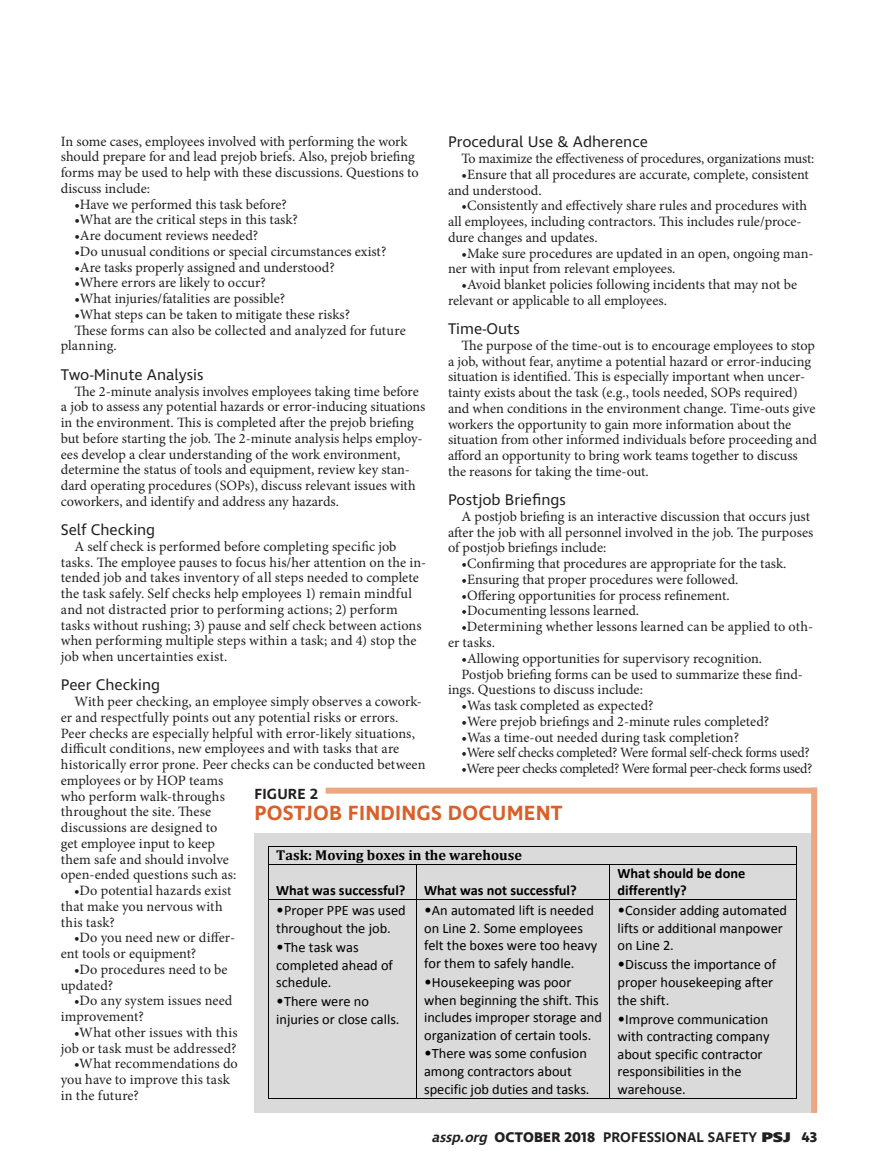
<style>
.page{position:relative;width:878px;height:1175px;background:#fff}
.page>*{position:absolute;margin:0;border:0;box-sizing:border-box;transform-origin:0 0}
.t1{font:600 21px "Ingra";letter-spacing:.01em;color:#da5f28}
.t2{font:15.75px "Ingra";color:#231f20}
.t3{font:600 15px "Ingra";letter-spacing:.01em;color:#231f20}
.t4{font:14.4px/17.5px "Calibri";color:#000}
.t5{font:700 14.4px/17.4px "Calibri";color:#000}
.t6{font:700 14.4px "Cambria";color:#000}
.t7{font:14.25px/15.8px "Minion Pro";color:#231f20}
.t8{font:14.25px "Minion Pro";letter-spacing:-.025em;color:#231f20}
.t9{font:14.25px "Minion Pro";letter-spacing:-.035em;color:#231f20}
.t10{font:600 14.25px "Ingra";letter-spacing:.01em;color:#231f20}
.t11{font:14.25px "Minion Pro";letter-spacing:.02em;color:#231f20}
.s1{font-size:15.75px}
.s2{font-style:italic}
.s3{font-weight:700}
.s4{font-weight:800}
</style>
<div class="page">
<div style="left:254px;top:833px;width:563px;height:279px;background:#dbdadb"></div>
<div style="left:811px;top:787px;width:6px;height:325px;background:#eba781"></div>
<div style="left:325px;top:787px;width:492px;height:6px;background:#eba781"></div>
<hr style="left:268px;top:846px;width:529px;height:1px;background:#000">
<svg style="left:268px;top:847px;width:1px;height:16px"></svg>
<svg style="left:796px;top:847px;width:1px;height:16px"></svg>
<hr style="left:268px;top:863px;width:529px;height:1px;background:#000">
<hr style="left:268px;top:864px;width:1px;height:35px;background:#000">
<hr style="left:416px;top:864px;width:1px;height:35px;background:#000">
<hr style="left:609px;top:864px;width:1px;height:35px;background:#000">
<hr style="left:796px;top:864px;width:1px;height:35px;background:#000">
<hr style="left:268px;top:899px;width:529px;height:1px;background:#000">
<hr style="left:268px;top:900px;width:1px;height:198px;background:#000">
<hr style="left:268px;top:1097px;width:148px;height:1px;background:#000">
<hr style="left:416px;top:900px;width:1px;height:198px;background:#000">
<hr style="left:416px;top:1097px;width:193px;height:1px;background:#000">
<hr style="left:609px;top:900px;width:1px;height:198px;background:#000">
<hr style="left:610px;top:1097px;width:186px;height:1px;background:#000">
<hr style="left:796px;top:900px;width:1px;height:198px;background:#000">
<p class="t7" style="left:61px;top:133px;width:359px">In some cases, employees involved with performing the work should prepare for and lead prejob briefs. Also, prejob briefing forms may be used to help with these discussions. Questions to discuss include:</p>
<p class="t7" style="left:74px;top:196px;width:214px">•Have we performed this task before?</p>
<p class="t7" style="left:74px;top:212px;width:225px">•What are the critical steps in this task?</p>
<p class="t7" style="left:74px;top:228px;width:185px">•Are document reviews needed?</p>
<p class="t7" style="left:74px;top:243px;width:313px">•Do unusual conditions or special circumstances exist?</p>
<p class="t7" style="left:74px;top:259px;width:262px">•Are tasks properly assigned and understood?</p>
<p class="t7" style="left:74px;top:275px;width:193px">•Where errors are likely to occur?</p>
<p class="t7" style="left:74px;top:291px;width:212px">•What injuries/fatalities are possible?</p>
<p class="t7" style="left:74px;top:306px;width:277px">•What steps can be taken to mitigate these risks?</p>
<p class="t7" style="left:74px;top:322px;width:333px">These forms can also be collected and analyzed for future</p>
<p class="t11" style="left:61px;top:336px;width:57px">planning.</p>
<p class="t2" style="left:61px;top:365px;width:144px">Two-Minute Analysis</p>
<p class="t7" style="left:61px;top:383px;width:366px;text-indent:13px">The 2-minute analysis involves employees taking time before a job to assess any potential hazards or error-inducing situations in the environment. This is completed after the prejob briefing but before starting the job. The 2-minute analysis helps employ&shy;ees develop a clear understanding of the work environment, determine the status of tools and equipment, review key stan&shy;dard operating procedures (SOPs), discuss relevant issues with coworkers, and identify and address any hazards.</p>
<p class="t2" style="left:61px;top:520px;width:96px">Self Checking</p>
<p class="t7" style="left:61px;top:538px;width:367px;text-indent:13px">A self check is performed before completing specific job tasks. The employee pauses to focus his/her attention on the in&shy;tended job and takes inventory of all steps needed to complete the task safely. Self checks help employees 1) remain mindful and not distracted prior to performing actions; 2) perform tasks without rushing; 3) pause and self check between actions when performing multiple steps within a task; and 4) stop the job when uncertainties exist.</p>
<p class="t2" style="left:61px;top:675px;width:101px">Peer Checking</p>
<p class="t7" style="left:61px;top:694px;width:366px;text-indent:14px">With peer checking, an employee simply observes a cowork&shy;er and respectfully points out any potential risks or errors.<br>Peer checks are especially helpful with error-likely situations, difficult conditions, new employees and with tasks that are historically error prone. Peer checks can be conducted between employees or by HOP teams<br>who perform walk-throughs<br>throughout the site. These<br>discussions are designed to<br>get employee input to keep<br>them safe and should involve<br>open-ended questions such as:</p>
<p class="t7" style="left:61px;top:882px;width:172px;text-indent:13px">•Do potential hazards exist that make you nervous with this task?</p>
<p class="t7" style="left:61px;top:930px;width:176px;text-indent:14px">•Do you need new or differ&shy;ent tools or equipment?</p>
<p class="t7" style="left:61px;top:961px;width:168px;text-indent:13px">•Do procedures need to be updated?</p>
<p class="t7" style="left:61px;top:993px;width:173px;text-indent:13px">•Do any system issues need improvement?</p>
<p class="t7" style="left:61px;top:1024px;width:178px;text-align:right">•What other issues with this job or task must be addressed?</p>
<p class="t7" style="left:61px;top:1056px;width:178px;text-indent:13px">•What recommendations do you have to improve this task in the future?</p>
<p class="t2" style="left:448px;top:132px;width:201px">Procedural Use &amp; Adherence</p>
<p class="t7" style="left:461px;top:151px;width:354px">To maximize the effectiveness of procedures, organizations must:</p>
<p class="t7" style="left:448px;top:166px;width:362px;text-indent:13px">•Ensure that all procedures are accurate, complete, consistent and understood.</p>
<p class="t7" style="left:448px;top:198px;width:360px;text-indent:13px">•Consistently and effectively share rules and procedures with all employees, including contractors. This includes rule/proce&shy;dure changes and updates.</p>
<p class="t7" style="left:448px;top:245px;width:367px;text-indent:13px">•Make sure procedures are updated in an open, ongoing man&shy;ner with input from relevant employees.</p>
<p class="t7" style="left:448px;top:277px;width:350px;text-indent:13px">•Avoid blanket policies following incidents that may not be relevant or applicable to all employees.</p>
<p class="t2" style="left:448px;top:319px;width:73px">Time-Outs</p>
<p class="t7" style="left:448px;top:337px;width:370px;text-indent:13px">The purpose of the time-out is to encourage employees to stop a job, without fear, anytime a potential hazard or error-inducing situation is identified. This is especially important when uncer&shy;tainty exists about the task (e.g., tools needed, SOPs required) and when conditions in the environment change. Time-outs give workers the opportunity to gain more information about the situation from other informed individuals before proceeding and afford an opportunity to bring work teams together to discuss the reasons for taking the time-out.</p>
<p class="t2" style="left:448px;top:490px;width:119px">Postjob Briefings</p>
<p class="t7" style="left:448px;top:508px;width:367px;text-indent:13px">A postjob briefing is an interactive discussion that occurs just after the job with all personnel involved in the job. The purposes of postjob briefings include:</p>
<p class="t7" style="left:461px;top:556px;width:326px">•Confirming that procedures are appropriate for the task.</p>
<p class="t7" style="left:461px;top:571px;width:278px">•Ensuring that proper procedures were followed.</p>
<p class="t7" style="left:461px;top:587px;width:269px">•Offering opportunities for process refinement.</p>
<p class="t7" style="left:461px;top:603px;width:179px">•Documenting lessons learned.</p>
<p class="t7" style="left:448px;top:619px;width:366px;text-indent:13px">•Determining whether lessons learned can be applied to oth&shy;er tasks.</p>
<p class="t7" style="left:461px;top:650px;width:302px">•Allowing opportunities for supervisory recognition.</p>
<p class="t7" style="left:461px;top:666px;width:343px">Postjob briefing forms can be used to summarize these find-</p>
<p class="t7" style="left:448px;top:682px;width:196px">ings. Questions to discuss include:</p>
<p class="t7" style="left:461px;top:697px;width:194px">•Was task completed as expected?</p>
<p class="t7" style="left:461px;top:713px;width:309px">•Were prejob briefings and 2-minute rules completed?</p>
<p class="t7" style="left:461px;top:729px;width:279px">•Was a time-out needed during task completion?</p>
<p class="t8" style="left:461px;top:743px;width:350px">•Were self checks completed? Were formal self-check forms used?</p>
<p class="t9" style="left:461px;top:759px;width:352px">•Were peer checks completed? Were formal peer-check forms used?</p>
<p class="t3" style="left:254px;top:784px;width:65px">FIGURE 2</p>
<h1 class="t1" style="left:254px;top:800px;width:309px">POSTJOB FINDINGS DOCUMENT</h1>
<p class="t6" style="left:276px;top:845px;width:247px">Task: Moving boxes in the warehouse</p>
<p class="t5" style="left:276px;top:881px;width:131px">What was successful?</p>
<p class="t5" style="left:424px;top:881px;width:154px">What was not successful?</p>
<p class="t5" style="left:617px;top:864px;width:129px">What should be done differently?</p>
<p class="t4" style="left:424px;top:901px;width:175px"><span class="s1">•</span>An automated lift is needed on Line 2. Some employees felt the boxes were too heavy for them to safely handle.</p>
<p class="t4" style="left:424px;top:973px;width:179px"><span class="s1">•</span>Housekeeping was poor when beginning the shift. This includes improper storage and organization of certain tools.</p>
<p class="t4" style="left:424px;top:1044px;width:167px"><span class="s1">•</span>There was some confusion among contractors about specific job duties and tasks.</p>
<p class="t4" style="left:276px;top:901px;width:131px"><span class="s1">•</span>Proper PPE was used throughout the job.</p>
<p class="t4" style="left:276px;top:938px;width:118px"><span class="s1">•</span>The task was completed ahead of schedule.</p>
<p class="t4" style="left:276px;top:992px;width:125px"><span class="s1">•</span>There were no injuries or close calls.</p>
<p class="t4" style="left:617px;top:901px;width:171px"><span class="s1">•</span>Consider adding automated lifts or additional manpower on Line 2.</p>
<p class="t4" style="left:617px;top:955px;width:160px"><span class="s1">•</span>Discuss the importance of proper housekeeping after the shift.</p>
<p class="t4" style="left:617px;top:1010px;width:154px"><span class="s1">•</span>Improve communication with contracting company about specific contractor responsibilities in the warehouse.</p>
<p class="t10" style="left:431px;top:1128px;width:387px"><span class="s2">assp.org</span> <span class="s3">OCTOBER 2018</span> PROFESSIONAL SAFETY <span class="s4">PSJ</span> <span class="s3">43</span></p>
</div>
